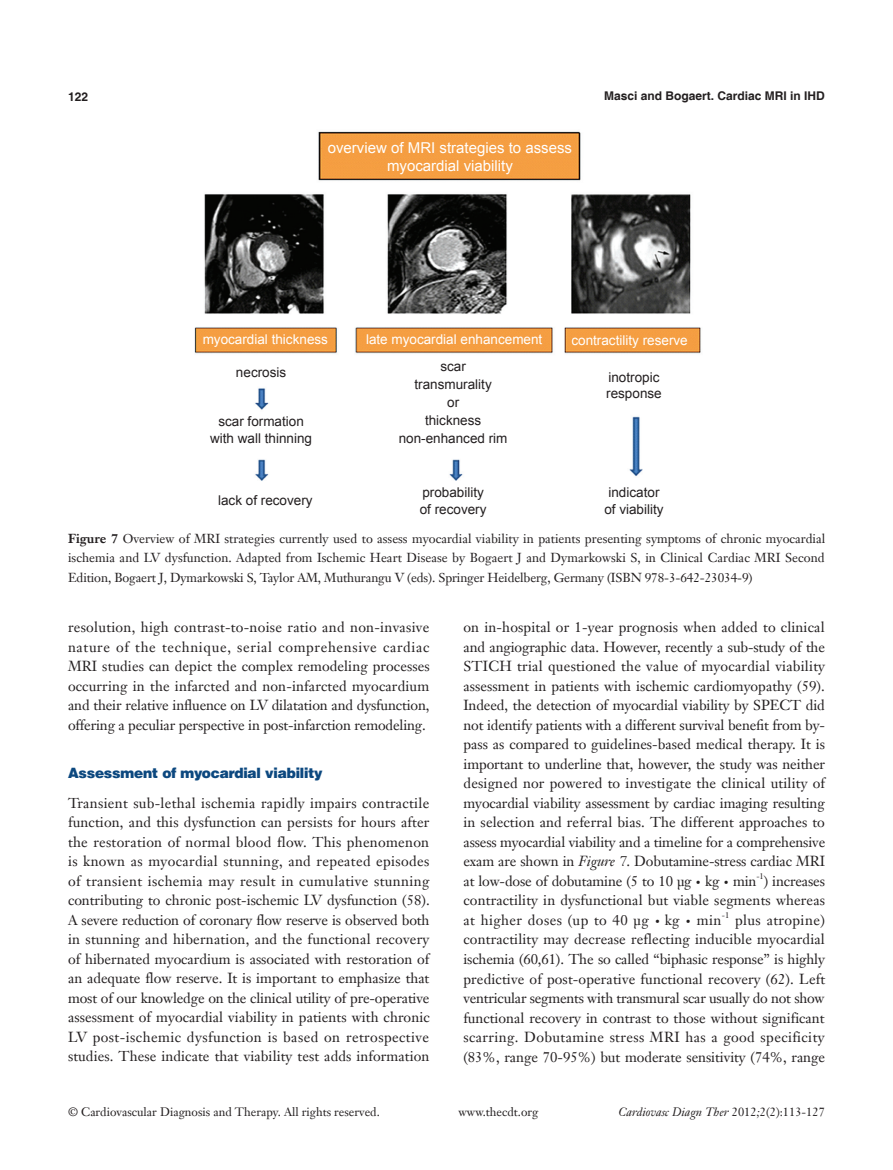
<style>
.page{position:relative;width:893px;height:1170px;background:#fff}
.page>*{position:absolute;margin:0;border:0;box-sizing:border-box;transform-origin:0 0}
.t1{font:15px/18px "Arial";color:#fff;text-align:center}
.t2{font:14.25px/19.5px "Janson Text LT";letter-spacing:-.005em;color:#231f20;text-align:justify}
.t3{font:900 14.25px "Helvetica";letter-spacing:-.01em;color:#0c487f}
.t4{font:13.5px/16.2px "Arial";color:#231f20;text-align:center}
.t5{font:13.5px "Arial";color:#fff}
.t6{font:12.75px/19.5px "Janson Text LT";letter-spacing:-.01em;color:#231f20;text-align:justify}
.t7{font:12px "Janson Text LT";color:#231f20}
.t8{font:italic 12px "Janson Text LT";color:#231f20}
.t9{font:700 12px "Helvetica";color:#231f20}
.t10{font:8.25px "Janson Text LT";color:#231f20}
.s1{font-weight:700}
.s2{font-style:italic}
.s3{font-family:"Arno Pro"}
.s4{font-style:normal}
</style>
<div class="page">
<img style="left:194px;top:131px;width:507px;height:350px">
<p class="t9" style="left:68px;top:89px;width:22px">122</p>
<p class="t9" style="left:604px;top:88px;width:222px">Masci and Bogaert. Cardiac MRI in IHD</p>
<p class="t1" style="left:328px;top:139px;width:246px">overview of MRI strategies to assess myocardial viability</p>
<p class="t5" style="left:203px;top:330px;width:127px">myocardial thickness</p>
<p class="t4" style="left:236px;top:364px;width:52px">necrosis</p>
<p class="t4" style="left:210px;top:413px;width:104px">scar formation with wall thinning</p>
<p class="t4" style="left:218px;top:492px;width:96px">lack of recovery</p>
<p class="t5" style="left:366px;top:330px;width:178px">late myocardial enhancement</p>
<p class="t5" style="left:571px;top:331px;width:118px">contractility reserve</p>
<p class="t4" style="left:399px;top:357px;width:110px;line-height:18px">scar<br>transmurality<br>or<br>thickness non-enhanced rim</p>
<p class="t4" style="left:606px;top:369px;width:57px;text-align:left">inotropic response</p>
<p class="t4" style="left:420px;top:484px;width:68px;text-align:left">probability of recovery</p>
<p class="t4" style="left:604px;top:484px;width:61px">indicator of viability</p>
<p class="t6" style="left:68px;top:528px;width:759px"><span class="s1">Figure 7</span> Overview of MRI strategies currently used to assess myocardial viability in patients presenting symptoms of chronic myocardial ischemia and LV dysfunction. Adapted from Ischemic Heart Disease by Bogaert J and Dymarkowski S, in Clinical Cardiac MRI Second Edition, Bogaert J, Dymarkowski S, Taylor AM, Muthurangu V (eds). Springer Heidelberg, Germany (ISBN 978-3-642-23034-9)</p>
<p class="t2" style="left:68px;top:617px;width:363px">resolution, high contrast-to-noise ratio and non-invasive nature of the technique, serial comprehensive cardiac MRI studies can depict the complex remodeling processes occurring in the infarcted and non-infarcted myocardium and their relative influence on LV dilatation and dysfunction, offering a peculiar perspective in post-infarction remodeling.</p>
<p class="t3" style="left:68px;top:763px;width:256px">Assessment of myocardial viability</p>
<p class="t2" style="left:68px;top:793px;width:363px">Transient sub-lethal ischemia rapidly impairs contractile function, and this dysfunction can persists for hours after the restoration of normal blood flow. This phenomenon is known as myocardial stunning, and repeated episodes of transient ischemia may result in cumulative stunning contributing to chronic post-ischemic LV dysfunction (58).<br>A severe reduction of coronary flow reserve is observed both in stunning and hibernation, and the functional recovery of hibernated myocardium is associated with restoration of an adequate flow reserve. It is important to emphasize that most of our knowledge on the clinical utility of pre-operative assessment of myocardial viability in patients with chronic LV post-ischemic dysfunction is based on retrospective studies. These indicate that viability test adds information</p>
<p class="t2" style="left:463px;top:617px;width:363px">on in-hospital or 1-year prognosis when added to clinical and angiographic data. However, recently a sub-study of the STICH trial questioned the value of myocardial viability assessment in patients with ischemic cardiomyopathy (59).<br>Indeed, the detection of myocardial viability by SPECT did not identify patients with a different survival benefit from by&shy;pass as compared to guidelines-based medical therapy. It is important to underline that, however, the study was neither designed nor powered to investigate the clinical utility of myocardial viability assessment by cardiac imaging resulting in selection and referral bias. The different approaches to assess myocardial viability and a timeline for a comprehensive exam are shown in <span class="s2">Figure 7</span>. Dobutamine-stress cardiac MRI at low-dose of dobutamine (5 to 10 µg <span class="s3">•</span> kg <span class="s3">•</span> min</p>
<p class="t10" style="left:756px;top:870px;width:9px">-1</p>
<p class="t2" style="left:463px;top:871px;width:363px;text-indent:300px">) increases contractility in dysfunctional but viable segments whereas at higher doses (up to 40 µg <span class="s3">•</span> kg <span class="s3">•</span> min</p>
<p class="t10" style="left:722px;top:909px;width:9px">-1</p>
<p class="t2" style="left:463px;top:910px;width:363px;text-indent:272px">plus atropine) contractility may decrease reflecting inducible myocardial ischemia (60,61). The so called “biphasic response” is highly predictive of post-operative functional recovery (62). Left ventricular segments with transmural scar usually do not show functional recovery in contrast to those without significant scarring. Dobutamine stress MRI has a good specificity (83%, range 70-95%) but moderate sensitivity (74%, range</p>
<p class="t7" style="left:68px;top:1104px;width:313px">© Cardiovascular Diagnosis and Therapy. All rights reserved.</p>
<p class="t7" style="left:458px;top:1104px;width:81px">www.thecdt.org</p>
<p class="t8" style="left:618px;top:1104px;width:208px">Cardiovasc Diagn Ther <span class="s4">2012</span>;<span class="s4">2(2):113-127</span></p>
</div>
